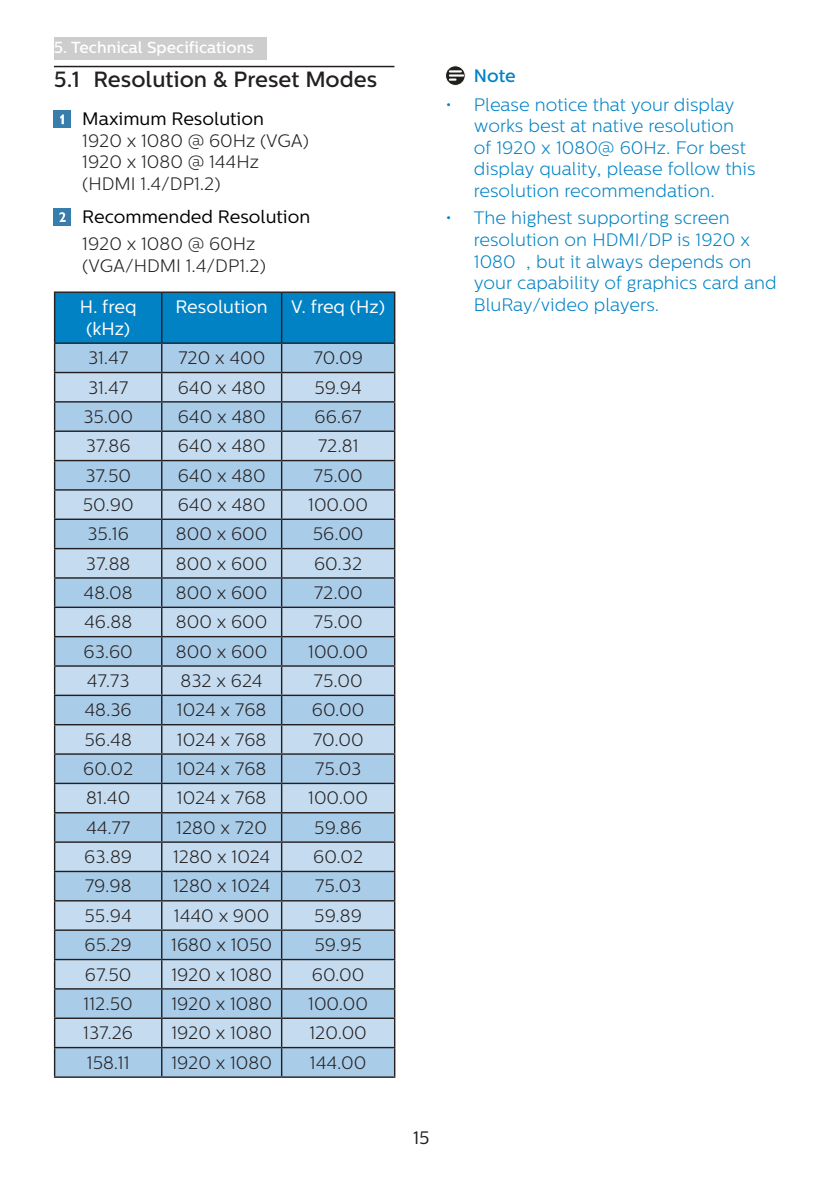
<style>
.page{position:relative;width:840px;height:1191px;background:#fff}
.page>*{position:absolute;margin:0;border:0;box-sizing:border-box;transform-origin:0 0}
.t1{font:500 22px "Centrale Sans";color:#231f20}
.t2{font:300 18px "Centrale Sans";color:#231f20}
.t3{font:300 18px/21.6px "Centrale Sans";color:#0082c5}
.Heading_4{font:18px "Centrale Sans";color:#000}
.t4{font:18px/21.6px "Centrale Sans";color:#fff;text-align:center}
.t5{font:500 18px "Centrale Sans";color:#0082c5}
.t6{font:18px "Centrale Sans";color:#231f20}
.t7{font:500 16px "Centrale Sans";color:#fff}
</style>
<div class="page">
<div style="left:54px;top:37px;width:212px;height:23px;background:#cdcdcd"></div>
<hr style="left:54px;top:66px;width:340px;height:1px;background:#231f20">
<div style="left:54px;top:111px;width:17px;height:17px;background:#377eac"></div>
<svg style="left:60px;top:114px;width:4px;height:10px"></svg>
<div style="left:54px;top:209px;width:17px;height:17px;background:#377eac"></div>
<svg style="left:59px;top:212px;width:7px;height:10px"></svg>
<hr style="left:54px;top:291px;width:108px;height:2px;background:#231f20">
<hr style="left:162px;top:291px;width:119px;height:2px;background:#231f20">
<hr style="left:281px;top:291px;width:114px;height:2px;background:#231f20">
<svg style="left:54px;top:292px;width:341px;height:784px;background:#9fc0da"></svg>
<hr style="left:54px;top:1076px;width:108px;height:1px;background:#231f20">
<hr style="left:162px;top:1076px;width:119px;height:1px;background:#231f20">
<hr style="left:281px;top:1076px;width:114px;height:1px;background:#231f20">
<svg style="left:445px;top:66px;width:20px;height:19px"></svg>
<div style="left:445px;top:66px;width:20px;height:19px;border:1px solid #fff;border-radius:50%"></div>
<svg style="left:449px;top:70px;width:11px;height:2px"></svg>
<hr style="left:449px;top:74px;width:14px;height:3px;background:#fff">
<svg style="left:449px;top:78px;width:6px;height:3px"></svg>
<p class="t7" style="left:54px;top:38px;width:201px">5. Technical Specifications</p>
<p class="t1" style="left:54px;top:66px;width:324px">5.1 Resolution &amp; Preset Modes</p>
<p class="Heading_4" style="left:82px;top:108px;width:183px">Maximum Resolution</p>
<p class="t2" style="left:82px;top:130px;width:228px">1920 x 1080 @ 60Hz (VGA)</p>
<p class="t2" style="left:82px;top:152px;width:178px">1920 x 1080 @ 144Hz</p>
<p class="t2" style="left:82px;top:173px;width:140px">(HDMI 1.4/DP1.2)</p>
<p class="Heading_4" style="left:82px;top:206px;width:229px">Recommended Resolution</p>
<p class="t2" style="left:82px;top:234px;width:174px">1920 x 1080 @ 60Hz</p>
<p class="t2" style="left:82px;top:255px;width:185px">(VGA/HDMI 1.4/DP1.2)</p>
<p class="t4" style="left:80px;top:296px;width:58px">H. freq (kHz)</p>
<p class="t4" style="left:175px;top:296px;width:94px">Resolution</p>
<p class="t4" style="left:291px;top:296px;width:95px">V. freq (Hz)</p>
<p class="t2" style="left:88px;top:348px;width:42px">31.47</p>
<p class="t2" style="left:178px;top:348px;width:89px">720 x 400</p>
<p class="t2" style="left:313px;top:348px;width:51px">70.09</p>
<p class="t2" style="left:88px;top:377px;width:42px">31.47</p>
<p class="t2" style="left:178px;top:377px;width:89px">640 x 480</p>
<p class="t2" style="left:314px;top:377px;width:49px">59.94</p>
<p class="t2" style="left:83px;top:406px;width:51px">35.00</p>
<p class="t2" style="left:178px;top:406px;width:89px">640 x 480</p>
<p class="t2" style="left:314px;top:406px;width:49px">66.67</p>
<p class="t2" style="left:86px;top:436px;width:46px">37.86</p>
<p class="t2" style="left:178px;top:436px;width:89px">640 x 480</p>
<p class="t2" style="left:317px;top:436px;width:42px">72.81</p>
<p class="t2" style="left:85px;top:465px;width:47px">37.50</p>
<p class="t2" style="left:178px;top:465px;width:89px">640 x 480</p>
<p class="t2" style="left:313px;top:465px;width:51px">75.00</p>
<p class="t2" style="left:83px;top:494px;width:52px">50.90</p>
<p class="t2" style="left:178px;top:494px;width:89px">640 x 480</p>
<p class="t2" style="left:308px;top:494px;width:61px">100.00</p>
<p class="t2" style="left:87px;top:524px;width:43px">35.16</p>
<p class="t2" style="left:176px;top:524px;width:93px">800 x 600</p>
<p class="t2" style="left:312px;top:524px;width:52px">56.00</p>
<p class="t2" style="left:86px;top:553px;width:46px">37.88</p>
<p class="t2" style="left:176px;top:553px;width:93px">800 x 600</p>
<p class="t2" style="left:314px;top:553px;width:50px">60.32</p>
<p class="t2" style="left:84px;top:582px;width:51px">48.08</p>
<p class="t2" style="left:176px;top:582px;width:93px">800 x 600</p>
<p class="t2" style="left:313px;top:582px;width:50px">72.00</p>
<p class="t2" style="left:84px;top:612px;width:50px">46.88</p>
<p class="t2" style="left:176px;top:612px;width:93px">800 x 600</p>
<p class="t2" style="left:313px;top:612px;width:51px">75.00</p>
<p class="t2" style="left:83px;top:641px;width:51px">63.60</p>
<p class="t2" style="left:176px;top:641px;width:93px">800 x 600</p>
<p class="t2" style="left:308px;top:641px;width:61px">100.00</p>
<p class="t2" style="left:87px;top:670px;width:44px">47.73</p>
<p class="t2" style="left:180px;top:670px;width:83px">832 x 624</p>
<p class="t2" style="left:313px;top:670px;width:51px">75.00</p>
<p class="t2" style="left:84px;top:700px;width:49px">48.36</p>
<p class="t2" style="left:177px;top:700px;width:91px">1024 x 768</p>
<p class="t2" style="left:311px;top:700px;width:54px">60.00</p>
<p class="t2" style="left:84px;top:729px;width:49px">56.48</p>
<p class="t2" style="left:177px;top:729px;width:91px">1024 x 768</p>
<p class="t2" style="left:312px;top:729px;width:52px">70.00</p>
<p class="t2" style="left:83px;top:758px;width:52px">60.02</p>
<p class="t2" style="left:177px;top:758px;width:91px">1024 x 768</p>
<p class="t2" style="left:315px;top:758px;width:48px">75.03</p>
<p class="t2" style="left:86px;top:788px;width:46px">81.40</p>
<p class="t2" style="left:177px;top:788px;width:91px">1024 x 768</p>
<p class="t2" style="left:308px;top:788px;width:61px">100.00</p>
<p class="t2" style="left:86px;top:817px;width:46px">44.77</p>
<p class="t2" style="left:176px;top:817px;width:92px">1280 x 720</p>
<p class="t2" style="left:314px;top:817px;width:49px">59.86</p>
<p class="t2" style="left:84px;top:846px;width:49px">63.89</p>
<p class="t2" style="left:173px;top:846px;width:99px">1280 x 1024</p>
<p class="t2" style="left:313px;top:846px;width:52px">60.02</p>
<p class="t2" style="left:85px;top:876px;width:48px">79.98</p>
<p class="t2" style="left:173px;top:876px;width:99px">1280 x 1024</p>
<p class="t2" style="left:315px;top:876px;width:48px">75.03</p>
<p class="t2" style="left:85px;top:905px;width:49px">55.94</p>
<p class="t2" style="left:174px;top:905px;width:97px">1440 x 900</p>
<p class="t2" style="left:314px;top:905px;width:49px">59.89</p>
<p class="t2" style="left:84px;top:934px;width:49px">65.29</p>
<p class="t2" style="left:171px;top:934px;width:102px">1680 x 1050</p>
<p class="t2" style="left:314px;top:934px;width:49px">59.95</p>
<p class="t2" style="left:85px;top:964px;width:48px">67.50</p>
<p class="t2" style="left:171px;top:964px;width:102px">1920 x 1080</p>
<p class="t2" style="left:311px;top:964px;width:54px">60.00</p>
<p class="t2" style="left:84px;top:993px;width:51px">112.50</p>
<p class="t2" style="left:171px;top:993px;width:102px">1920 x 1080</p>
<p class="t2" style="left:308px;top:993px;width:61px">100.00</p>
<p class="t2" style="left:83px;top:1022px;width:51px">137.26</p>
<p class="t2" style="left:171px;top:1022px;width:102px">1920 x 1080</p>
<p class="t2" style="left:309px;top:1022px;width:59px">120.00</p>
<p class="t2" style="left:87px;top:1052px;width:44px">158.11</p>
<p class="t2" style="left:171px;top:1052px;width:102px">1920 x 1080</p>
<p class="t2" style="left:310px;top:1052px;width:58px">144.00</p>
<p class="t5" style="left:473px;top:65px;width:43px">Note</p>
<p class="t3" style="left:473px;top:94px;width:283px;text-indent:-28px">• Please notice that your display works best at native resolution of 1920 x 1080@ 60Hz. For best display quality, please follow this resolution recommendation.</p>
<p class="t3" style="left:473px;top:207px;width:304px;text-indent:-28px">• The highest supporting screen resolution on HDMI/DP is 1920 x<br>1080 , but it always depends on your capability of graphics card and<br>BluRay/video players.</p>
<p class="t6" style="left:413px;top:1127px;width:18px">15</p>
</div>
